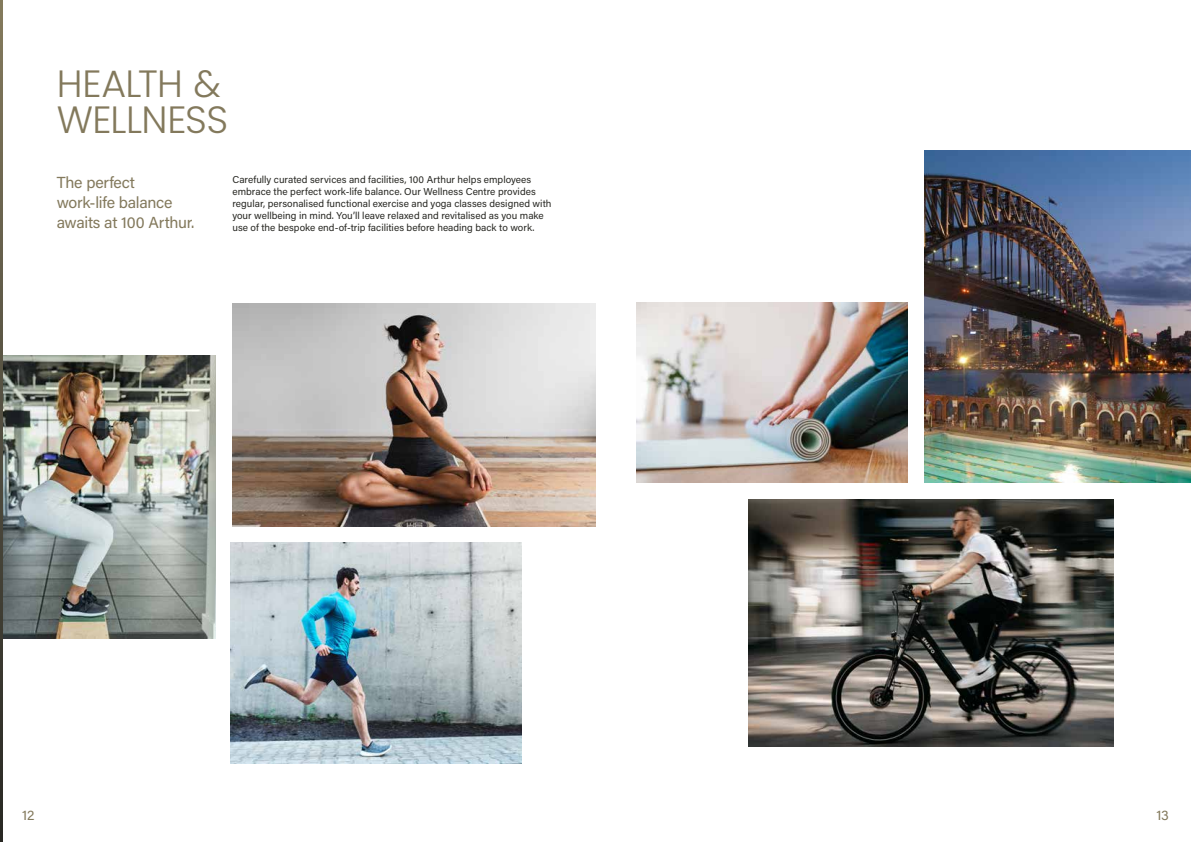
<style>
.page{position:relative;width:1191px;height:842px;background:#fff}
.page>*{position:absolute;margin:0;border:0;box-sizing:border-box;transform-origin:0 0}
.t1{font:300 38px/36px "Poppins";letter-spacing:-.015em;color:#83795c}
.t2{font:16px/20px "Acumin Pro";letter-spacing:-.015em;color:#83795c}
.t3{font:14px "Acumin Pro";color:#83795c}
.t4{font:10px/12px "Acumin Pro";color:#272722}
</style>
<div class="page">
<img style="left:3px;top:355px;width:213px;height:284px">
<img style="left:924px;top:151px;width:267px;height:332px">
<img style="left:636px;top:303px;width:271px;height:180px">
<img style="left:748px;top:500px;width:365px;height:246px">
<img style="left:232px;top:303px;width:363px;height:223px">
<img style="left:231px;top:542px;width:291px;height:222px">
<svg style="left:0;top:0;width:3px;height:842px"></svg>
<h1 class="t1" style="left:57px;top:65px;width:173px">HEALTH &amp;<br>WELLNESS</h1>
<h2 class="t2" style="left:57px;top:171px;width:139px">The perfect work-life balance awaits at 100 Arthur.</h2>
<p class="t4" style="left:232px;top:173px;width:320px">Carefully curated services and facilities, 100 Arthur helps employees embrace the perfect work-life balance. Our Wellness Centre provides regular, personalised functional exercise and yoga classes designed with your wellbeing in mind. You’ll leave relaxed and revitalised as you make use of the bespoke end-of-trip facilities before heading back to work.</p>
<h3 class="t3" style="left:22px;top:805px;width:14px">12</h3>
<h3 class="t3" style="left:1156px;top:805px;width:14px">13</h3>
</div>
